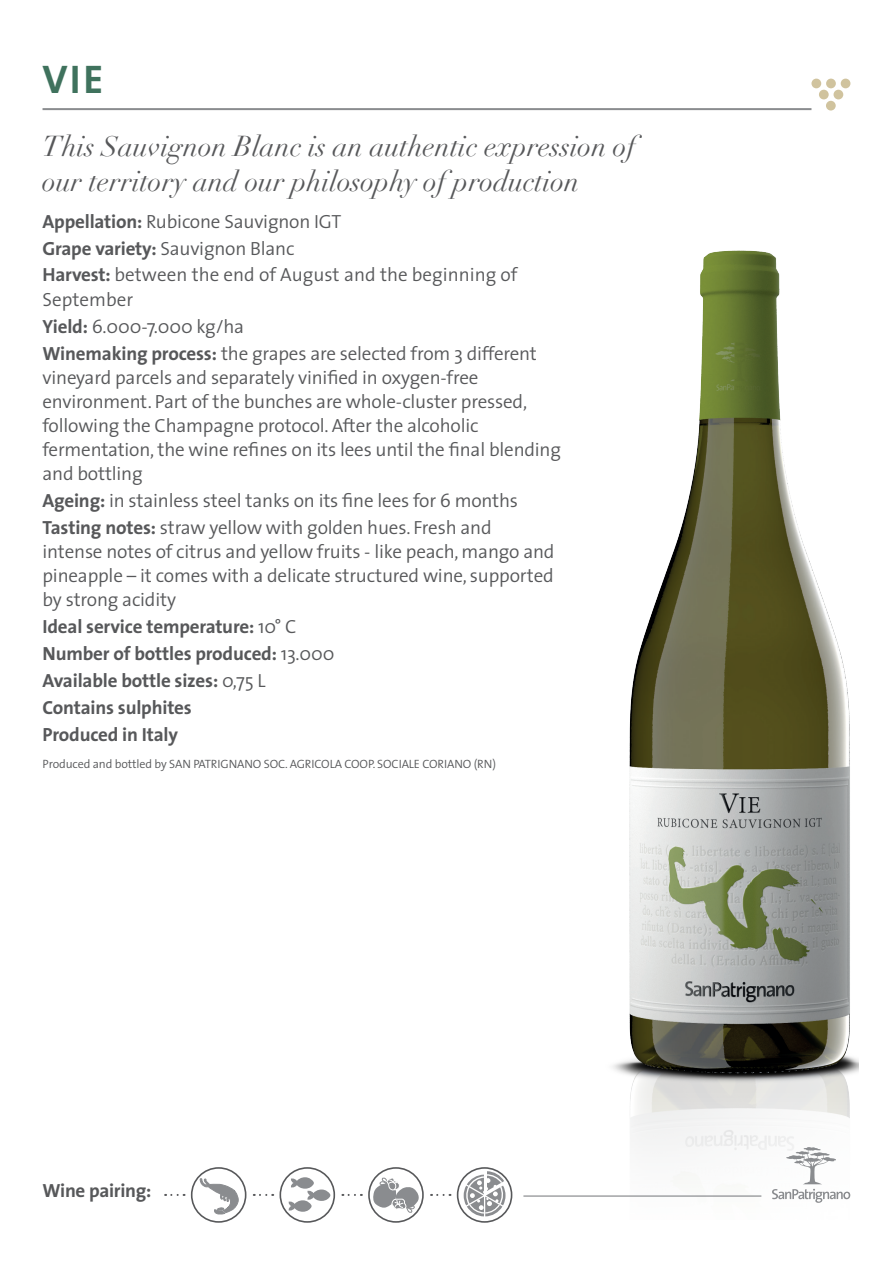
<style>
.page{position:relative;width:893px;height:1263px;background:#fff}
.page>*{position:absolute;margin:0;border:0;box-sizing:border-box;transform-origin:0 0}
.t1{font:700 40.2px "The Sans";color:#3f725d}
.t2{font:italic 28.2px/34.2px "Didot";color:#57585a}
.t3{font:300 19.05px/24.2px "The Sans";letter-spacing:-.01em;color:#57585a}
.t4{font:700 19.05px/27px "The Sans";letter-spacing:-.01em;color:#57585a}
.t5{font:300 12px "The Sans";letter-spacing:-.01em;color:#57585a}
.s1{font-weight:700}
.s2{font-weight:300}
</style>
<div class="page">
<img style="left:612px;top:250px;width:247px;height:947px">
<svg style="left:165px;top:1194px;width:20px;height:2px"></svg>
<svg style="left:254px;top:1194px;width:19px;height:2px"></svg>
<svg style="left:431px;top:1194px;width:19px;height:2px"></svg>
<svg style="left:280px;top:1168px;width:54px;height:54px"></svg>
<div style="left:280px;top:1167px;width:55px;height:56px;border:2px solid #57585a;border-radius:50%"></div>
<svg style="left:192px;top:1168px;width:54px;height:54px"></svg>
<div style="left:191px;top:1167px;width:55px;height:56px;border:2px solid #57585a;border-radius:50%"></div>
<svg style="left:458px;top:1168px;width:54px;height:54px"></svg>
<div style="left:457px;top:1167px;width:55px;height:56px;border:2px solid #57585a;border-radius:50%"></div>
<svg style="left:289px;top:1177px;width:42px;height:35px"></svg>
<svg style="left:464px;top:1171px;width:41px;height:52px"></svg>
<svg style="left:200px;top:1175px;width:38px;height:40px"></svg>
<svg style="left:369px;top:1168px;width:54px;height:54px"></svg>
<div style="left:368px;top:1167px;width:56px;height:56px;border:2px solid #57585a;border-radius:50%"></div>
<svg style="left:372px;top:1176px;width:49px;height:38px"></svg>
<svg style="left:772px;top:1147px;width:78px;height:56px"></svg>
<hr style="left:523px;top:1195px;width:238px;height:2px;background:#8a8c8f">
<hr style="left:43px;top:108px;width:768px;height:2px;background:#8a8c8f">
<div style="left:826px;top:101px;width:10px;height:10px;background:#d0c39e;border-radius:50%"></div>
<div style="left:811px;top:79px;width:10px;height:9px;background:#d0c39e;border-radius:50%"></div>
<div style="left:826px;top:79px;width:10px;height:9px;background:#d0c39e;border-radius:50%"></div>
<div style="left:841px;top:79px;width:9px;height:9px;background:#d0c39e;border-radius:50%"></div>
<div style="left:819px;top:90px;width:10px;height:9px;background:#d0c39e;border-radius:50%"></div>
<div style="left:833px;top:90px;width:10px;height:9px;background:#d0c39e;border-radius:50%"></div>
<h1 class="t1" style="left:43px;top:46px;width:62px">VIE</h1>
<h2 class="t2" style="left:43px;top:130px;width:595px">This Sauvignon Blanc is an authentic expression of our territory and our philosophy of production</h2>
<p class="t3" style="left:43px;top:207px;width:477px;line-height:27px"><span class="s1">Appellation:</span> Rubicone Sauvignon IGT<br><span class="s1">Grape variety:</span> Sauvignon Blanc<br><span class="s1">Harvest:</span> between the end of August and the beginning of</p>
<p class="t3" style="left:43px;top:285px;width:496px;line-height:27px">September<br><span class="s1">Yield:</span> 6.000-7.000 kg/ha<br><span class="s1">Winemaking process:</span> the grapes are selected from 3 different</p>
<p class="t3" style="left:43px;top:365px;width:520px">vineyard parcels and separately vinified in oxygen-free environment. Part of the bunches are whole-cluster pressed, following the Champagne protocol. After the alcoholic fermentation, the wine refines on its lees until the final blending and bottling</p>
<p class="t3" style="left:43px;top:487px;width:477px;line-height:27px"><span class="s1">Ageing:</span> in stainless steel tanks on its fine lees for 6 months<br><span class="s1">Tasting notes:</span> straw yellow with golden hues. Fresh and</p>
<p class="t3" style="left:43px;top:539px;width:514px;text-align:justify">intense notes of citrus and yellow fruits - like peach, mango and pineapple – it comes with a delicate structured wine, supported by strong acidity</p>
<p class="t4" style="left:43px;top:613px;width:293px">Ideal service temperature: <span class="s2">10° C<br></span>Number of bottles produced: <span class="s2">13.000<br></span>Available bottle sizes: <span class="s2">0,75 L<br></span>Contains sulphites<br>Produced in Italy</p>
<p class="t5" style="left:43px;top:754px;width:455px">Produced and bottled by SAN PATRIGNANO SOC. AGRICOLA COOP. SOCIALE CORIANO (RN)</p>
<p class="t4" style="left:43px;top:1176px;width:110px">Wine pairing:</p>
</div>
